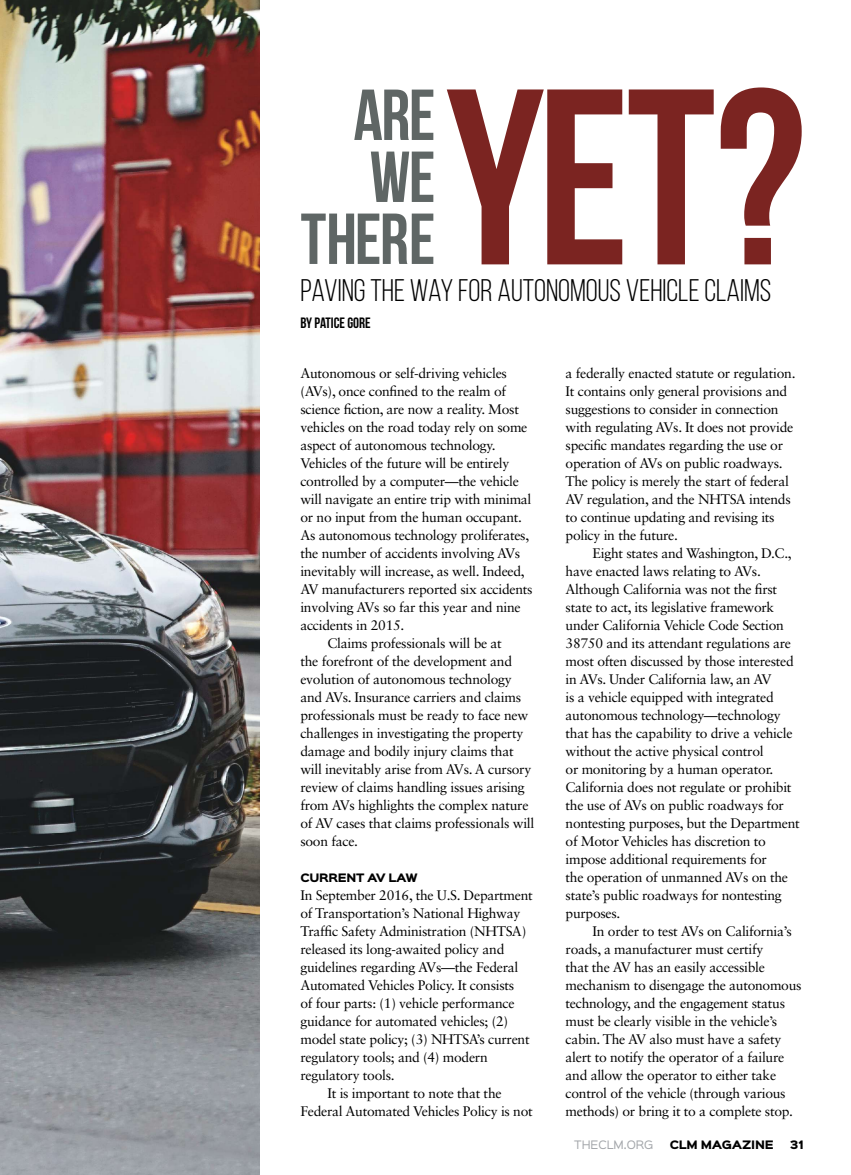
<style>
.page{position:relative;width:851px;height:1175px;background:#fff}
.page>*{position:absolute;margin:0;border:0;box-sizing:border-box;transform-origin:0 0}
.t1{font:700 249.75px "Bebas Neue";color:#7b2421}
.t2{font:700 72px/61.9px "Bebas Neue";letter-spacing:-.02em;color:#5f6665;text-align:right}
.t3{font:31.2px "Bebas Neue";color:#000}
.t4{font:700 15px "Bebas Neue";color:#000}
.t5{font:13.8px "Sabon LT Std";letter-spacing:-.02em;color:#000}
.t6{font:900 10.5px "Sinkin Sans 800";letter-spacing:-.03em;color:#000}
.t7{font:10.5px "Sinkin Sans 400";color:#a2a5a9}
</style>
<div class="page">
<img style="left:0;top:0;width:259px;height:1174px">
<p class="t2" style="left:300px;top:84px;width:136px">ARE<br>WE<br>THERE</p>
<p class="t1" style="left:446px;top:32px;width:361px">YET?</p>
<p class="t3" style="left:300px;top:272px;width:472px">PAVING THE WAY FOR AUTONOMOUS VEHICLE CLAIMS</p>
<p class="t4" style="left:300px;top:314px;width:72px">BY PATICE GORE</p>
<p class="t5" style="left:300px;top:367px;width:208px">Autonomous or self-driving vehicles</p>
<p class="t5" style="left:300px;top:385px;width:207px">(AVs), once confined to the realm of</p>
<p class="t5" style="left:300px;top:403px;width:220px">science fiction, are now a reality. Most</p>
<p class="t5" style="left:300px;top:421px;width:228px">vehicles on the road today rely on some</p>
<p class="t5" style="left:300px;top:439px;width:197px">aspect of autonomous technology.</p>
<p class="t5" style="left:300px;top:457px;width:210px">Vehicles of the future will be entirely</p>
<p class="t5" style="left:300px;top:475px;width:220px">controlled by a computer—the vehicle</p>
<p class="t5" style="left:300px;top:493px;width:232px">will navigate an entire trip with minimal</p>
<p class="t5" style="left:300px;top:511px;width:223px">or no input from the human occupant.</p>
<p class="t5" style="left:300px;top:529px;width:230px">As autonomous technology proliferates,</p>
<p class="t5" style="left:300px;top:547px;width:221px">the number of accidents involving AVs</p>
<p class="t5" style="left:300px;top:565px;width:226px">inevitably will increase, as well. Indeed,</p>
<p class="t5" style="left:300px;top:583px;width:234px">AV manufacturers reported six accidents</p>
<p class="t5" style="left:300px;top:601px;width:222px">involving AVs so far this year and nine</p>
<p class="t5" style="left:300px;top:619px;width:106px">accidents in 2015.</p>
<p class="t5" style="left:327px;top:637px;width:176px">Claims professionals will be at</p>
<p class="t5" style="left:300px;top:655px;width:213px">the forefront of the development and</p>
<p class="t5" style="left:300px;top:673px;width:213px">evolution of autonomous technology</p>
<p class="t5" style="left:300px;top:691px;width:222px">and AVs. Insurance carriers and claims</p>
<p class="t5" style="left:300px;top:709px;width:229px">professionals must be ready to face new</p>
<p class="t5" style="left:300px;top:727px;width:224px">challenges in investigating the property</p>
<p class="t5" style="left:300px;top:745px;width:215px">damage and bodily injury claims that</p>
<p class="t5" style="left:300px;top:763px;width:232px">will inevitably arise from AVs. A cursory</p>
<p class="t5" style="left:300px;top:781px;width:226px">review of claims handling issues arising</p>
<p class="t5" style="left:300px;top:799px;width:230px">from AVs highlights the complex nature</p>
<p class="t5" style="left:300px;top:817px;width:235px">of AV cases that claims professionals will</p>
<p class="t5" style="left:300px;top:835px;width:59px">soon face.</p>
<p class="t6" style="left:300px;top:873px;width:119px">CURRENT AV LAW</p>
<p class="t5" style="left:300px;top:889px;width:234px">In September 2016, the U.S. Department</p>
<p class="t5" style="left:300px;top:907px;width:221px">of Transportation’s National Highway</p>
<p class="t5" style="left:300px;top:925px;width:227px">Traffic Safety Administration (NHTSA)</p>
<p class="t5" style="left:300px;top:943px;width:205px">released its long-awaited policy and</p>
<p class="t5" style="left:300px;top:961px;width:219px">guidelines regarding AVs—the Federal</p>
<p class="t5" style="left:300px;top:979px;width:215px">Automated Vehicles Policy. It consists</p>
<p class="t5" style="left:300px;top:997px;width:216px">of four parts: (1) vehicle performance</p>
<p class="t5" style="left:300px;top:1015px;width:209px">guidance for automated vehicles; (2)</p>
<p class="t5" style="left:300px;top:1033px;width:231px">model state policy; (3) NHTSA’s current</p>
<p class="t5" style="left:300px;top:1051px;width:189px">regulatory tools; and (4) modern</p>
<p class="t5" style="left:300px;top:1069px;width:96px">regulatory tools.</p>
<p class="t5" style="left:327px;top:1087px;width:176px">It is important to note that the</p>
<p class="t5" style="left:300px;top:1105px;width:234px">Federal Automated Vehicles Policy is not</p>
<p class="t5" style="left:565px;top:367px;width:231px">a federally enacted statute or regulation.</p>
<p class="t5" style="left:565px;top:385px;width:223px">It contains only general provisions and</p>
<p class="t5" style="left:565px;top:403px;width:214px">suggestions to consider in connection</p>
<p class="t5" style="left:565px;top:421px;width:229px">with regulating AVs. It does not provide</p>
<p class="t5" style="left:565px;top:439px;width:219px">specific mandates regarding the use or</p>
<p class="t5" style="left:565px;top:457px;width:219px">operation of AVs on public roadways.</p>
<p class="t5" style="left:565px;top:475px;width:225px">The policy is merely the start of federal</p>
<p class="t5" style="left:565px;top:493px;width:227px">AV regulation, and the NHTSA intends</p>
<p class="t5" style="left:565px;top:511px;width:210px">to continue updating and revising its</p>
<p class="t5" style="left:565px;top:529px;width:114px">policy in the future.</p>
<p class="t5" style="left:592px;top:547px;width:201px">Eight states and Washington, D.C.,</p>
<p class="t5" style="left:565px;top:565px;width:197px">have enacted laws relating to AVs.</p>
<p class="t5" style="left:565px;top:583px;width:213px">Although California was not the first</p>
<p class="t5" style="left:565px;top:601px;width:210px">state to act, its legislative framework</p>
<p class="t5" style="left:565px;top:619px;width:220px">under California Vehicle Code Section</p>
<p class="t5" style="left:565px;top:637px;width:227px">38750 and its attendant regulations are</p>
<p class="t5" style="left:565px;top:655px;width:230px">most often discussed by those interested</p>
<p class="t5" style="left:565px;top:673px;width:207px">in AVs. Under California law, an AV</p>
<p class="t5" style="left:565px;top:691px;width:210px">is a vehicle equipped with integrated</p>
<p class="t5" style="left:565px;top:709px;width:216px">autonomous technology—technology</p>
<p class="t5" style="left:565px;top:727px;width:228px">that has the capability to drive a vehicle</p>
<p class="t5" style="left:565px;top:745px;width:199px">without the active physical control</p>
<p class="t5" style="left:565px;top:763px;width:209px">or monitoring by a human operator.</p>
<p class="t5" style="left:565px;top:781px;width:227px">California does not regulate or prohibit</p>
<p class="t5" style="left:565px;top:799px;width:220px">the use of AVs on public roadways for</p>
<p class="t5" style="left:565px;top:817px;width:236px">nontesting purposes, but the Department</p>
<p class="t5" style="left:565px;top:835px;width:202px">of Motor Vehicles has discretion to</p>
<p class="t5" style="left:565px;top:853px;width:203px">impose additional requirements for</p>
<p class="t5" style="left:565px;top:871px;width:224px">the operation of unmanned AVs on the</p>
<p class="t5" style="left:565px;top:889px;width:218px">state’s public roadways for nontesting</p>
<p class="t5" style="left:565px;top:907px;width:56px">purposes.</p>
<p class="t5" style="left:592px;top:925px;width:201px">In order to test AVs on California’s</p>
<p class="t5" style="left:565px;top:943px;width:199px">roads, a manufacturer must certify</p>
<p class="t5" style="left:565px;top:961px;width:201px">that the AV has an easily accessible</p>
<p class="t5" style="left:565px;top:979px;width:237px">mechanism to disengage the autonomous</p>
<p class="t5" style="left:565px;top:997px;width:221px">technology, and the engagement status</p>
<p class="t5" style="left:565px;top:1015px;width:213px">must be clearly visible in the vehicle’s</p>
<p class="t5" style="left:565px;top:1033px;width:217px">cabin. The AV also must have a safety</p>
<p class="t5" style="left:565px;top:1051px;width:220px">alert to notify the operator of a failure</p>
<p class="t5" style="left:565px;top:1069px;width:212px">and allow the operator to either take</p>
<p class="t5" style="left:565px;top:1087px;width:221px">control of the vehicle (through various</p>
<p class="t5" style="left:565px;top:1105px;width:229px">methods) or bring it to a complete stop.</p>
<p class="t7" style="left:574px;top:1140px;width:81px">THECLM.ORG</p>
<p class="t6" style="left:669px;top:1140px;width:105px">CLM MAGAZINE</p>
<p class="t6" style="left:789px;top:1140px;width:15px">31</p>
</div>
